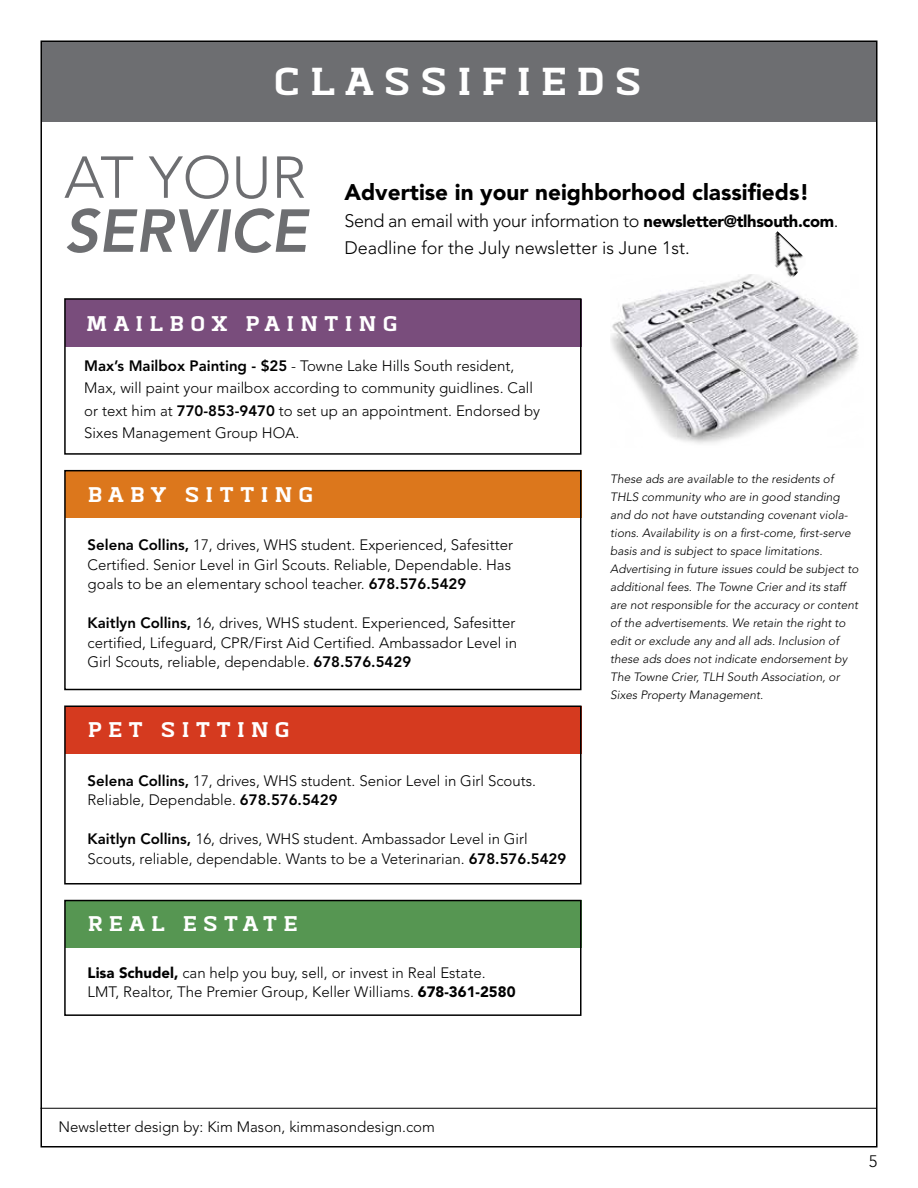
<style>
.page{position:relative;width:918px;height:1188px;background:#fff}
.page>*{position:absolute;margin:0;border:0;box-sizing:border-box;transform-origin:0 0}
.t1{font:italic 800 60px "Avenir";color:#6d6e71}
.t2{font:300 58.5px "Avenir";color:#6d6e71}
.t3{font:700 49.5px "Abula";letter-spacing:.2em;color:#fff}
.t4{font:700 27px "Abula";letter-spacing:.23em;color:#fff}
.t5{font:900 22.5px "Avenir";color:#000}
.t6{font:300 18px/27px "Avenir";color:#000}
.t7{font:300 16.5px "Avenir";color:#000}
.t8{font:300 15px/19.5px "Avenir";color:#000}
.t9{font:italic 300 12px/18px "Avenir";color:#000}
.s1{font-weight:900;font-size:16.5px}
.s2{font-weight:800}
.s3{font-weight:900}
</style>
<div class="page">
<div style="left:41px;top:41px;width:836px;height:81px;background:#6d6e71"></div>
<img style="left:610px;top:274px;width:249px;height:170px">
<hr style="left:40px;top:1108px;width:836px;height:1px;background:#000">
<img style="left:770px;top:231px;width:36px;height:50px">
<div style="left:65px;top:299px;width:517px;height:47px;background:#794d7c"></div>
<div style="left:64px;top:298px;width:518px;height:157px;border:2px solid #000"></div>
<div style="left:65px;top:471px;width:517px;height:47px;background:#dc771c"></div>
<div style="left:65px;top:706px;width:517px;height:48px;background:#d53a1f"></div>
<div style="left:65px;top:901px;width:517px;height:47px;background:#569652"></div>
<div style="left:64px;top:470px;width:518px;height:220px;border:2px solid #000"></div>
<div style="left:64px;top:706px;width:518px;height:179px;border:2px solid #000"></div>
<div style="left:64px;top:900px;width:518px;height:116px;border:2px solid #000"></div>
<h3 class="t3" style="left:274px;top:55px;width:369px">CLASSIFIEDS</h3>
<h2 class="t2" style="left:64px;top:143px;width:243px">AT YOUR</h2>
<h1 class="t1" style="left:64px;top:195px;width:245px">SERVICE</h1>
<h3 class="t5" style="left:344px;top:179px;width:466px">Advertise in your neighborhood classifieds!</h3>
<p class="t6" style="left:344px;top:208px;width:496px">Send an email with your information to <span class="s1">newsletter@tlhsouth.com</span>.<br>Deadline for the July newsletter is June 1st.</p>
<h3 class="t4" style="left:86px;top:310px;width:313px">MAILBOX PAINTING</h3>
<p class="t8" style="left:84px;top:354px;width:457px;line-height:22.5px"><span class="s2">Max’s Mailbox Painting - $25</span> - Towne Lake Hills South resident, Max, will paint your mailbox according to community guidlines. Call or text him at <span class="s2">770-853-9470</span> to set up an appointment. Endorsed by Sixes Management Group HOA.</p>
<h3 class="t4" style="left:88px;top:480px;width:227px">BABY SITTING</h3>
<p class="t8" style="left:88px;top:535px;width:427px"><span class="s2">Selena Collins,</span> 17, drives, WHS student. Experienced, Safesitter<br>Certified. Senior Level in Girl Scouts. Reliable, Dependable. Has goals to be an elementary school teacher. <span class="s2">678.576.5429</span></p>
<p class="t8" style="left:88px;top:613px;width:431px;text-align:justify"><span class="s2">Kaitlyn Collins,</span> 16, drives, WHS student. Experienced, Safesitter certified, Lifeguard, CPR/First Aid Certified. Ambassador Level in Girl Scouts, reliable, dependable. <span class="s2">678.576.5429</span></p>
<h3 class="t4" style="left:88px;top:715px;width:203px">PET SITTING</h3>
<p class="t8" style="left:88px;top:771px;width:450px"><span class="s2">Selena Collins,</span> 17, drives, WHS student. Senior Level in Girl Scouts.<br>Reliable, Dependable. <span class="s2">678.576.5429</span></p>
<p class="t8" style="left:88px;top:829px;width:480px"><span class="s2">Kaitlyn Collins,</span> 16, drives, WHS student. Ambassador Level in Girl<br>Scouts, reliable, dependable. Wants to be a Veterinarian. <span class="s2">678.576.5429</span></p>
<h3 class="t4" style="left:88px;top:909px;width:211px">REAL ESTATE</h3>
<p class="t8" style="left:88px;top:963px;width:429px"><span class="s3">Lisa Schudel,</span> can help you buy, sell, or invest in Real Estate.<br>LMT, Realtor, The Premier Group, Keller Williams. <span class="s3">678-361-2580</span></p>
<p class="t9" style="left:610px;top:470px;width:250px">These ads are available to the residents of THLS community who are in good standing and do not have outstanding covenant viola&shy;tions. Availability is on a first-come, first-serve basis and is subject to space limitations.<br>Advertising in future issues could be subject to additional fees. The Towne Crier and its staff are not responsible for the accuracy or content of the advertisements. We retain the right to edit or exclude any and all ads. Inclusion of these ads does not indicate endorsement by The Towne Crier, TLH South Association, or Sixes Property Management.</p>
<p class="t8" style="left:58px;top:1117px;width:378px">Newsletter design by: Kim Mason, kimmasondesign.com</p>
<p class="t7" style="left:869px;top:1151px;width:10px">5</p>
</div>
